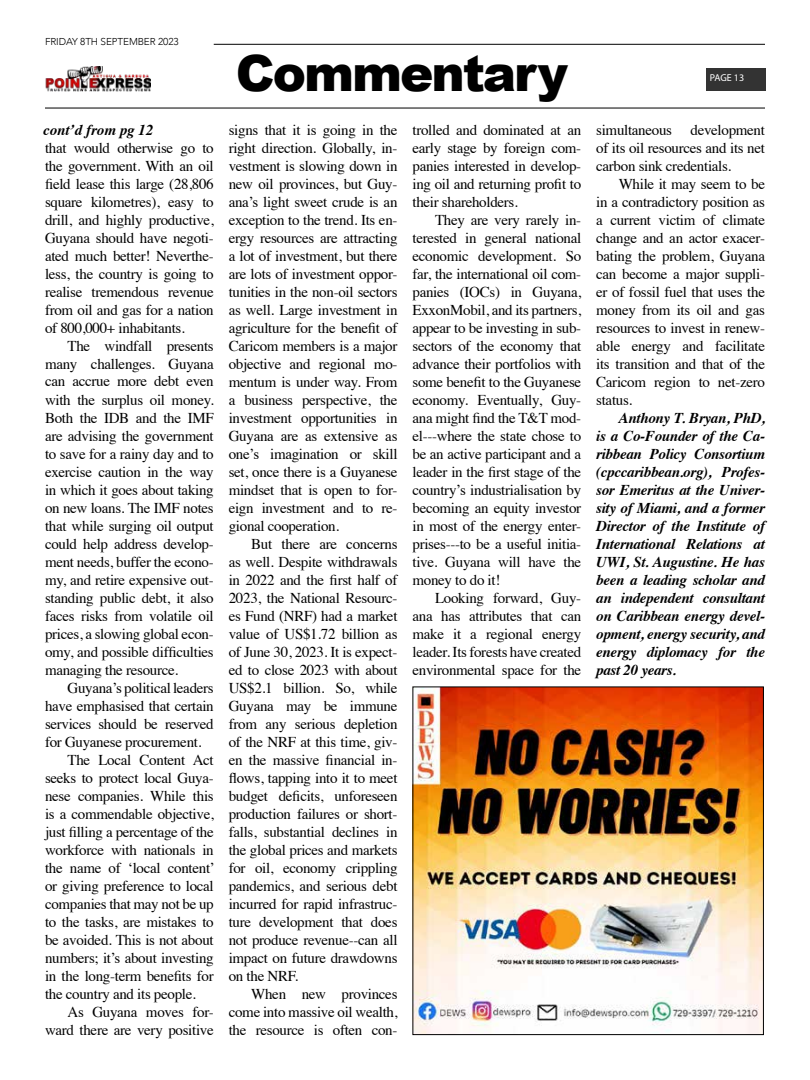
<style>
.page{position:relative;width:810px;height:1080px;background:#fff}
.page>*{position:absolute;margin:0;border:0;box-sizing:border-box;transform-origin:0 0}
.t1{font:900 50px "Arial";letter-spacing:-.04em;color:#000}
.t2{font:15px/18px "Times";letter-spacing:-.02em;color:#000;text-align:justify}
.t3{font:italic 700 15px/18px "Times";letter-spacing:-.02em;color:#000;text-align:justify}
.t4{font:italic 700 15px "Times";color:#000}
.t5{font:300 10px "Avenir";letter-spacing:-.01em;color:#000}
.t6{font:10px "Myriad Pro";letter-spacing:-.005em;color:#fff}
</style>
<div class="page">
<hr style="left:45px;top:107px;width:720px;height:2px;background:#333">
<hr style="left:214px;top:44px;width:551px;height:1px;background:#333">
<div style="left:706px;top:68px;width:60px;height:23px;background:#333"></div>
<img style="left:45px;top:66px;width:106px;height:25px">
<img style="left:415px;top:689px;width:347px;height:344px">
<div style="left:413px;top:687px;width:351px;height:348px;border:1px solid #000"></div>
<p class="t5" style="left:45px;top:35px;width:135px">FRIDAY 8TH SEPTEMBER 2023</p>
<p class="t4" style="left:43px;top:115px;width:112px">cont’d from pg 12</p>
<p class="t2" style="left:45px;top:137px;width:170px">that would otherwise go to the government. With an oil field lease this large (28,806 square kilometres), easy to drill, and highly productive, Guyana should have negoti&shy;ated much better! Neverthe&shy;less, the country is going to realise tremendous revenue from oil and gas for a nation of 800,000+ inhabitants.</p>
<p class="t2" style="left:45px;top:335px;width:170px;text-indent:22px">The windfall presents many challenges. Guyana can accrue more debt even with the surplus oil money.<br>Both the IDB and the IMF are advising the government to save for a rainy day and to exercise caution in the way in which it goes about taking on new loans. The IMF notes that while surging oil output could help address develop&shy;ment needs, buffer the econo&shy;my, and retire expensive out&shy;standing public debt, it also faces risks from volatile oil prices, a slowing global econ&shy;omy, and possible difficulties managing the resource.</p>
<p class="t2" style="left:68px;top:677px;width:148px">Guyana’s political leaders</p>
<p class="t2" style="left:45px;top:695px;width:170px">have emphasised that certain</p>
<p class="t2" style="left:45px;top:713px;width:170px">services should be reserved</p>
<p class="t2" style="left:45px;top:731px;width:158px">for Guyanese procurement.</p>
<p class="t2" style="left:68px;top:749px;width:148px">The Local Content Act</p>
<p class="t2" style="left:45px;top:767px;width:170px">seeks to protect local Guya-</p>
<p class="t2" style="left:45px;top:785px;width:170px">nese companies. While this</p>
<p class="t2" style="left:45px;top:803px;width:170px">is a commendable objective,</p>
<p class="t2" style="left:45px;top:821px;width:170px">just filling a percentage of the</p>
<p class="t2" style="left:45px;top:839px;width:170px">workforce with nationals in</p>
<p class="t2" style="left:45px;top:857px;width:171px">the name of ‘local content’</p>
<p class="t2" style="left:45px;top:875px;width:170px">or giving preference to local</p>
<p class="t2" style="left:45px;top:893px;width:170px">companies that may not be up</p>
<p class="t2" style="left:45px;top:911px;width:170px">to the tasks, are mistakes to</p>
<p class="t2" style="left:45px;top:929px;width:170px">be avoided. This is not about</p>
<p class="t2" style="left:45px;top:947px;width:170px">numbers; it’s about investing</p>
<p class="t2" style="left:45px;top:965px;width:170px">in the long-term benefits for</p>
<p class="t2" style="left:45px;top:983px;width:152px">the country and its people.</p>
<p class="t2" style="left:68px;top:1001px;width:148px">As Guyana moves for-</p>
<p class="t2" style="left:45px;top:1019px;width:170px">ward there are very positive</p>
<h1 class="t1" style="left:236px;top:37px;width:334px">Commentary</h1>
<p class="t2" style="left:229px;top:120px;width:170px">signs that it is going in the right direction. Globally, in&shy;vestment is slowing down in new oil provinces, but Guy&shy;ana’s light sweet crude is an exception to the trend. Its en&shy;ergy resources are attracting a lot of investment, but there are lots of investment oppor&shy;tunities in the non-oil sectors as well. Large investment in agriculture for the benefit of Caricom members is a major objective and regional mo&shy;mentum is under way. From a business perspective, the investment opportunities in Guyana are as extensive as one’s imagination or skill set, once there is a Guyanese mindset that is open to for&shy;eign investment and to re&shy;gional cooperation.</p>
<p class="t2" style="left:229px;top:534px;width:170px;text-indent:22px">But there are concerns as well. Despite withdrawals in 2022 and the first half of 2023, the National Resourc&shy;es Fund (NRF) had a market value of US$1.72 billion as of June 30, 2023. It is expect&shy;ed to close 2023 with about US$2.1 billion. So, while Guyana may be immune from any serious depletion of the NRF at this time, giv&shy;en the massive financial in&shy;flows, tapping into it to meet budget deficits, unforeseen production failures or short&shy;falls, substantial declines in the global prices and markets for oil, economy crippling pandemics, and serious debt incurred for rapid infrastruc&shy;ture development that does not produce revenue--can all impact on future drawdowns on the NRF.</p>
<p class="t2" style="left:229px;top:984px;width:170px;text-indent:22px">When new provinces come into massive oil wealth, the resource is often con-</p>
<p class="t2" style="left:412px;top:120px;width:170px">trolled and dominated at an early stage by foreign com&shy;panies interested in develop&shy;ing oil and returning profit to their shareholders.</p>
<p class="t2" style="left:412px;top:210px;width:170px;text-indent:22px">They are very rarely in&shy;terested in general national economic development. So far, the international oil com&shy;panies (IOCs) in Guyana, ExxonMobil, and its partners, appear to be investing in sub&shy;sectors of the economy that advance their portfolios with some benefit to the Guyanese economy. Eventually, Guy&shy;ana might find the T&amp;T mod&shy;el---where the state chose to be an active participant and a leader in the first stage of the country’s industrialisation by becoming an equity investor in most of the energy enter&shy;prises---to be a useful initia&shy;tive. Guyana will have the money to do it!</p>
<p class="t2" style="left:412px;top:588px;width:170px;text-indent:22px">Looking forward, Guy&shy;ana has attributes that can make it a regional energy leader. Its forests have created environmental space for the</p>
<p class="t6" style="left:710px;top:72px;width:36px">PAGE 13</p>
<p class="t2" style="left:596px;top:120px;width:170px">simultaneous development of its oil resources and its net carbon sink credentials.</p>
<p class="t2" style="left:596px;top:174px;width:170px;text-indent:22px">While it may seem to be in a contradictory position as a current victim of climate change and an actor exacer&shy;bating the problem, Guyana can become a major suppli&shy;er of fossil fuel that uses the money from its oil and gas resources to invest in renew&shy;able energy and facilitate its transition and that of the Caricom region to net-zero status.</p>
<p class="t3" style="left:596px;top:408px;width:170px;text-indent:22px">Anthony T. Bryan, PhD, is a Co-Founder of the Ca&shy;ribbean Policy Consortium (cpccaribbean.org), Profes&shy;sor Emeritus at the Univer&shy;sity of Miami, and a former Director of the Institute of International Relations at UWI, St. Augustine. He has been a leading scholar and an independent consultant on Caribbean energy devel&shy;opment, energy security, and energy diplomacy for the past 20 years.</p>
</div>
